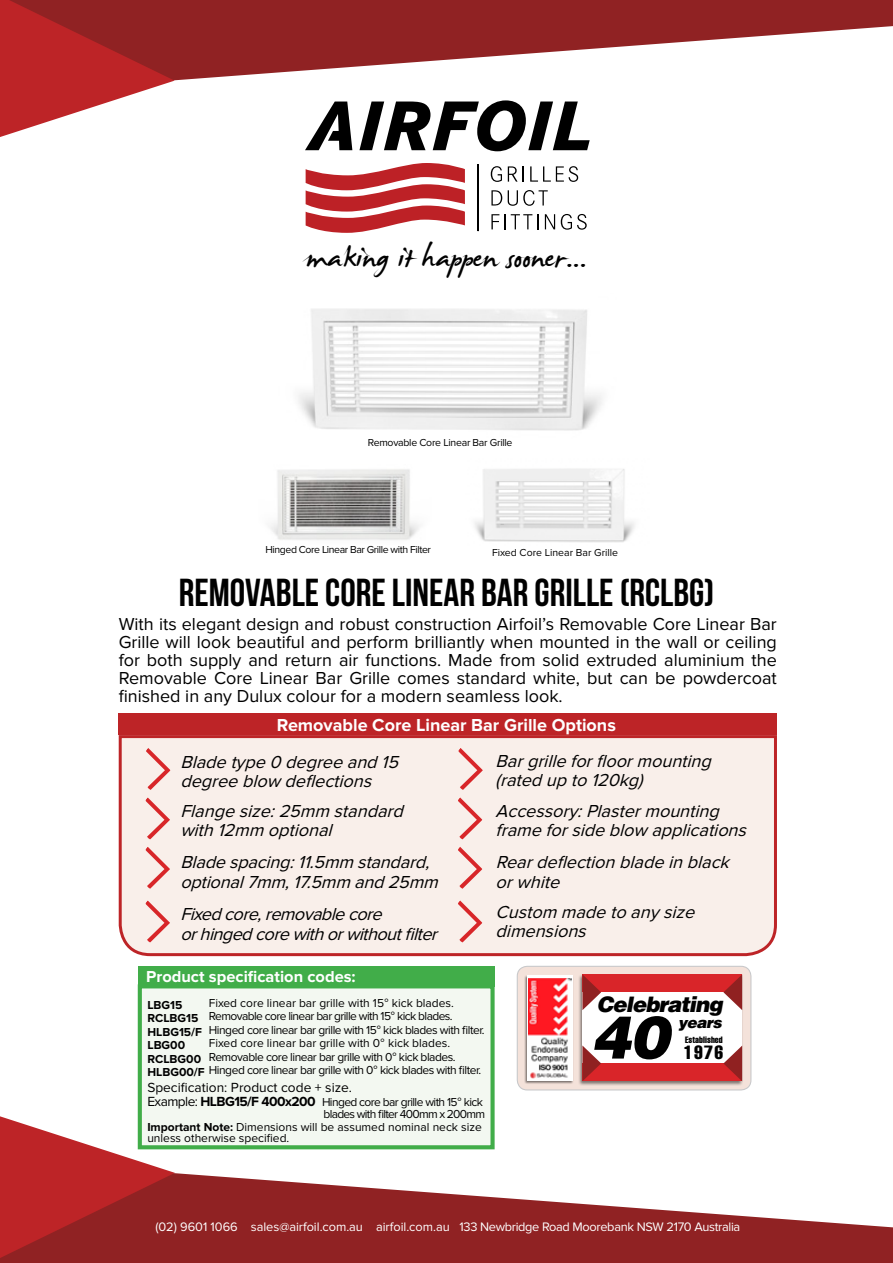
<style>
.page{position:relative;width:893px;height:1263px;background:#fff}
.page>*{position:absolute;margin:0;border:0;box-sizing:border-box;transform-origin:0 0}
.t1{font:italic 900 59.4px "Helvetica";color:#000}
.t2{font:49.35px "James Fajardo";color:#000}
.t3{font:700 39px "Bebas Neue";color:#000}
.t4{font:italic 900 21.45px "Helvetica";letter-spacing:-.045em;color:#000}
.t5{font:extra-condensed 18.9px "Helvetica";color:#000}
.t6{font:italic 18px/19.5px "Proxima Nova";color:#000}
.t7{font:18px/18px "Proxima Nova";color:#000;text-align:justify}
.t8{font:700 18px "Proxima Nova";color:#fff}
.t9{font:700 16.5px "Proxima Nova";color:#fff}
.t10{font:italic 900 15.3px "Helvetica";letter-spacing:-.03em;color:#000}
.t11{font:13.65px "Proxima Nova";color:#000}
.t12{font:12.75px "Proxima Nova";letter-spacing:-.025em;color:#fff}
.t13{font:12px/13.5px "Proxima Nova";letter-spacing:-.04em;color:#000}
.t14{font:12px/10.5px "Proxima Nova";color:#000}
.t15{font:700 12px "Proxima Nova";color:#000}
.t16{font:10.5px "Proxima Nova";letter-spacing:-.025em;color:#000}
.t17{font:10.5px "Proxima Nova";color:#000}
.t18{font:extra-condensed 9px "Helvetica";letter-spacing:.01em;color:#000}
.s1{font-family:"Helvetica Neue"}
.s2{font-weight:700}
.s3{font-size:13.65px}
.s4{font-weight:700;font-size:13.65px}
</style>
<div class="page">
<div style="left:118px;top:734px;width:659px;height:223px;background:#f9efea"></div>
<svg style="left:145px;top:748px;width:26px;height:43px"></svg>
<svg style="left:145px;top:797px;width:25px;height:44px"></svg>
<svg style="left:145px;top:847px;width:25px;height:43px"></svg>
<svg style="left:145px;top:900px;width:25px;height:44px"></svg>
<svg style="left:458px;top:748px;width:25px;height:43px"></svg>
<svg style="left:457px;top:797px;width:25px;height:44px"></svg>
<svg style="left:457px;top:847px;width:25px;height:43px"></svg>
<svg style="left:457px;top:900px;width:25px;height:44px"></svg>
<div style="left:517px;top:966px;width:234px;height:124px;background:#f4e2da;border-radius:10px"></div>
<div style="left:517px;top:966px;width:234px;height:124px;border:1px solid #c7c8ca;border-radius:10px"></div>
<div style="left:578px;top:974px;width:165px;height:112px;background:#000;opacity:.5"></div>
<div style="left:582px;top:974px;width:160px;height:107px;background:#fff"></div>
<div style="left:119px;top:713px;width:658px;height:22px;background:#bd2427"></div>
<div style="left:138px;top:966px;width:357px;height:20px;background:#41ad49"></div>
<div style="left:138px;top:984px;width:357px;height:165px;background:#f3f8f1;border:4px solid #41ad49"></div>
<svg style="left:175px;top:0;width:718px;height:81px;fill:#902223"></svg>
<svg style="left:0;top:0;width:175px;height:137px"></svg>
<div style="left:582px;top:974px;width:160px;height:18px;background:#d92529"></div>
<svg style="left:723px;top:975px;width:19px;height:35px"></svg>
<svg style="left:582px;top:974px;width:19px;height:36px"></svg>
<div style="left:582px;top:1063px;width:160px;height:18px;background:#d92529"></div>
<svg style="left:723px;top:1046px;width:19px;height:35px"></svg>
<svg style="left:582px;top:1045px;width:19px;height:36px"></svg>
<div style="left:524px;top:976px;width:49px;height:109px;background:#000;opacity:.5"></div>
<svg style="left:527px;top:976px;width:46px;height:105px"></svg>
<img style="left:529px;top:978px;width:42px;height:103px">
<svg style="left:0;top:1173px;width:893px;height:90px;fill:#902223"></svg>
<svg style="left:0;top:1116px;width:175px;height:142px"></svg>
<svg style="left:491px;top:166px;width:11px;height:16px"></svg>
<svg style="left:508px;top:166px;width:16px;height:16px"></svg>
<svg style="left:530px;top:166px;width:48px;height:16px"></svg>
<svg style="left:491px;top:190px;width:11px;height:16px"></svg>
<svg style="left:508px;top:190px;width:40px;height:16px"></svg>
<svg style="left:491px;top:214px;width:8px;height:15px"></svg>
<svg style="left:505px;top:214px;width:34px;height:15px"></svg>
<svg style="left:545px;top:214px;width:10px;height:15px"></svg>
<svg style="left:561px;top:214px;width:26px;height:16px"></svg>
<svg style="left:359px;top:100px;width:231px;height:51px"></svg>
<svg style="left:305px;top:102px;width:47px;height:48px"></svg>
<svg style="left:306px;top:163px;width:159px;height:70px"></svg>
<hr style="left:477px;top:165px;width:2px;height:66px;background:#000">
<img style="left:270px;top:469px;width:149px;height:71px">
<img style="left:298px;top:309px;width:304px;height:122px">
<img style="left:475px;top:469px;width:160px;height:74px">
<h2 class="t2" style="left:306px;top:233px;width:282px">making it happen sooner...</h2>
<p class="t16" style="left:368px;top:437px;width:146px">Removable Core Linear Bar Grille</p>
<p class="t16" style="left:266px;top:544px;width:167px">Hinged Core Linear Bar Grille with Filter</p>
<p class="t17" style="left:492px;top:547px;width:128px">Fixed Core Linear Bar Grille</p>
<h3 class="t3" style="left:179px;top:571px;width:537px">REMOVABLE CORE LINEAR BAR GRILLE (RCLBG)</h3>
<p class="t7" style="left:119px;top:616px;width:660px">With its elegant design and robust construction Airfoil’s Removable Core Linear Bar Grille will look beautiful and perform brilliantly when mounted in the wall or ceiling for both supply and return air functions. Made from solid extruded aluminium the Removable Core Linear Bar Grille comes standard white, but can be powdercoat finished in any Dulux colour for a modern seamless look.</p>
<h3 class="t8" style="left:277px;top:715px;width:340px">Removable Core Linear Bar Grille Options</h3>
<h3 class="t6" style="left:180px;top:752px;width:225px">Bladetype0 degreeand15 degreeblow deflections</h3>
<h3 class="t6" style="left:180px;top:801px;width:230px">Flangesize:25mm standard with12mm optional</h3>
<h3 class="t6" style="left:180px;top:853px;width:264px">Bladespacing:11.5mm standard, optional7mm,17.5mm and25mm</h3>
<h3 class="t6" style="left:496px;top:751px;width:222px">Bargrilleforfloormounting (ratedupto120kg)</h3>
<h3 class="t6" style="left:496px;top:801px;width:257px">Accessory:Plastermounting frameforsideblow applications</h3>
<h3 class="t6" style="left:496px;top:853px;width:240px">Reardeflectionbladeinblack orwhite</h3>
<h3 class="t6" style="left:180px;top:905px;width:264px">Fixedcore,removablecore orhingedcorewithorwithoutfilter</h3>
<h3 class="t9" style="left:146px;top:966px;width:211px">Product specification codes:</h3>
<p class="t13" style="left:147px;top:996px;width:339px;text-indent:62px">Fixed core linear bar grille with 15<span class="s1">°</span> kick blades.<br><span class="s2">RCLBG15</span> Removable core linear bar grille with 15<span class="s1">°</span> kick blades.<br><span class="s2">HLBG15/F</span> Hinged core linear bar grille with 15<span class="s1">°</span> kick blades with filter.</p>
<p class="t15" style="left:147px;top:1038px;width:39px">LBG00</p>
<p class="t15" style="left:147px;top:998px;width:37px">LBG15</p>
<p class="t13" style="left:147px;top:1036px;width:335px;text-indent:62px">Fixed core linear bar grille with 0<span class="s1">°</span> kick blades.<br><span class="s2">RCLBG00</span> Removable core linear bar grille with 0<span class="s1">°</span> kick blades.<br><span class="s2">HLBG00/F</span> Hinged core linear bar grille with 0<span class="s1">°</span> kick blades with filter.</p>
<p class="t11" style="left:147px;top:1080px;width:206px">Specification: Product code + size.</p>
<p class="t13" style="left:147px;top:1096px;width:339px;line-height:12px;text-align:right"><span class="s3">Example:</span> <span class="s4">HLBG15/F 400x200</span> Hinged core bar grille with 15<span class="s1">°</span> kick blades with filter 400mm x 200mm</p>
<p class="t14" style="left:147px;top:1122px;width:336px"><span class="s2">Important Note:</span> Dimensions will be assumed nominal neck size unless otherwise specified.</p>
<h3 class="t6" style="left:496px;top:902px;width:206px">Custom madetoanysize dimensions</h3>
<h3 class="t4" style="left:597px;top:990px;width:127px">Celebrating</h3>
<p class="t10" style="left:678px;top:1013px;width:45px">years</p>
<h3 class="t5" style="left:684px;top:1040px;width:41px">1976</h3>
<h1 class="t1" style="left:591px;top:998px;width:80px">40</h1>
<p class="t18" style="left:685px;top:1034px;width:39px">Established</p>
<p class="t12" style="left:155px;top:1220px;width:586px">(02) 9601 1066 sales@airfoil.com.au airfoil.com.au 133 Newbridge Road Moorebank NSW 2170 Australia</p>
</div>
